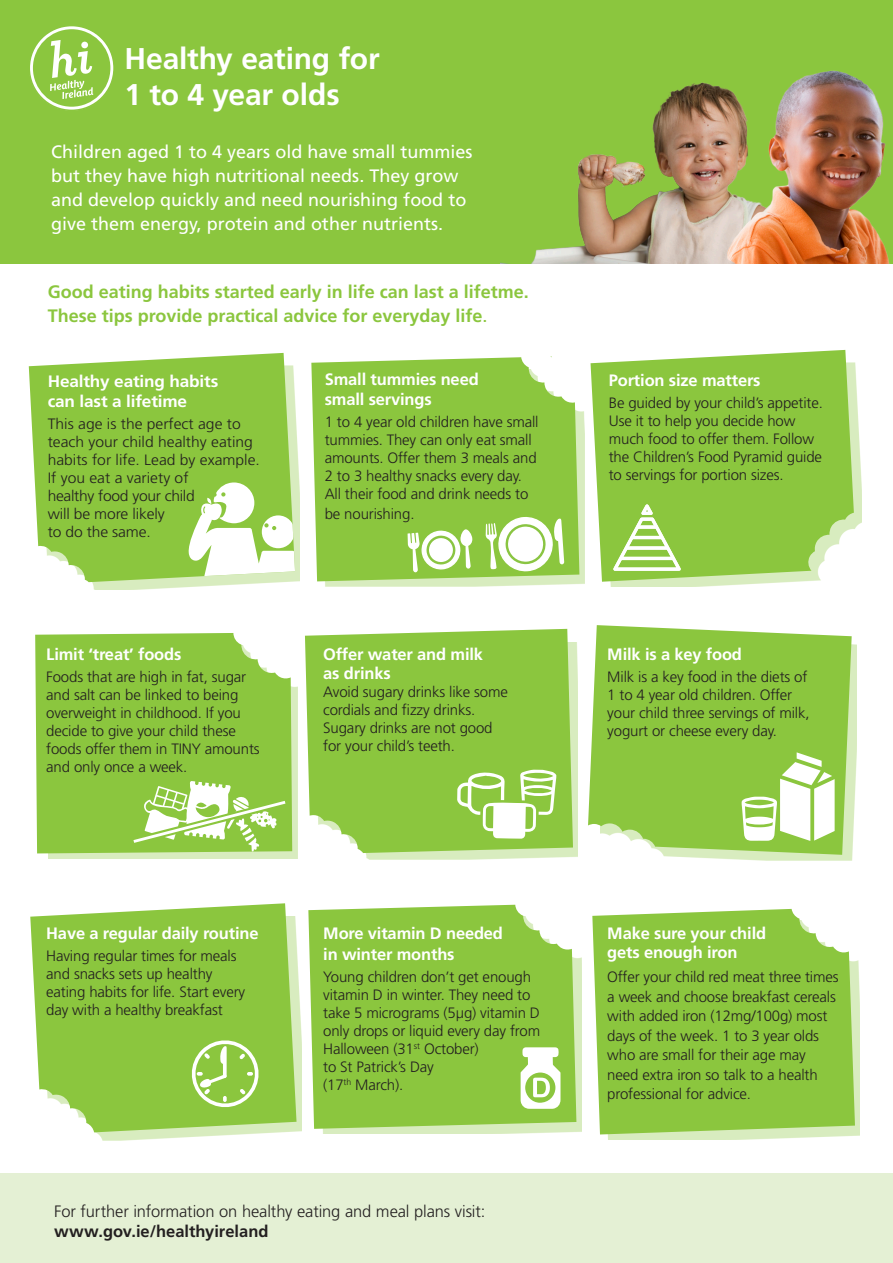
<style>
.page{position:relative;width:893px;height:1263px;background:#fff}
.page>*{position:absolute;margin:0;border:0;box-sizing:border-box;transform-origin:0 0}
.t1{font:700 30px "Frutiger LT Std";letter-spacing:-.005em;color:#fff}
.t2{font:18px/24px "Frutiger LT Std";color:#fff}
.t3{font:700 18px/24px "Frutiger LT Std";color:#8bc63e}
.key{font:700 16.5px/19.8px "Frutiger LT Std";letter-spacing:-.01em;color:#fff}
.Body{font:700 16.5px/21.6px "Frutiger LT Std";letter-spacing:-.01em;color:#fff}
.HEADING{font:300 16.5px "Frutiger LT Std";letter-spacing:-.005em;color:#231f20}
.key-2{font:700 16.5px/19.8px "Frutiger LT Std";letter-spacing:-.01em;color:#fff;scale:1.04 1}
.HEADING-2{font:700 16.5px "Frutiger LT Std";color:#231f20}
.Body-2{font:300 15px/18px "Frutiger LT Std";letter-spacing:-.01em;color:#231f20}
.Body-3{font:300 15px/18px "Frutiger LT Std";letter-spacing:-.01em;color:#231f20;scale:1.04 1}
.s1{font-weight:400}
</style>
<div class="page">
<div style="left:0;top:0;width:893px;height:264px;background:#8bc63e"></div>
<svg style="left:30px;top:26px;width:84px;height:84px"></svg>
<div style="left:0;top:1174px;width:893px;height:89px;background:#e4f0d4"></div>
<img style="left:501px;top:83px;width:198px;height:181px">
<img style="left:699px;top:70px;width:191px;height:194px">
<div style="left:42px;top:366px;width:258px;height:224px;background:#8bc63e;opacity:.33"></div>
<svg style="left:29px;top:353px;width:266px;height:229px;background:#96cb51"></svg>
<svg style="left:188px;top:482px;width:107px;height:96px"></svg>
<div style="left:43px;top:916px;width:259px;height:224px;background:#8bc63e;opacity:.33"></div>
<svg style="left:30px;top:903px;width:267px;height:229px;background:#97cc52"></svg>
<div style="left:600px;top:638px;width:257px;height:222px;background:#8bc63e;opacity:.33"></div>
<svg style="left:588px;top:625px;width:264px;height:230px;background:#96cb51"></svg>
<div style="left:603px;top:363px;width:259px;height:224px;background:#8bc63e;opacity:.33"></div>
<svg style="left:590px;top:350px;width:264px;height:232px;background:#98cc54"></svg>
<div style="left:605px;top:920px;width:255px;height:220px;background:#8bc63e;opacity:.33"></div>
<svg style="left:592px;top:908px;width:263px;height:226px;background:#94ca4d"></svg>
<div style="left:48px;top:645px;width:250px;height:214px;background:#8bc63e;opacity:.33"></div>
<div style="left:35px;top:633px;width:257px;height:220px;background:#8bc63e"></div>
<div style="left:324px;top:369px;width:261px;height:217px;background:#8bc63e;opacity:.33"></div>
<svg style="left:311px;top:356px;width:268px;height:225px;background:#94ca4d"></svg>
<div style="left:317px;top:916px;width:265px;height:218px;background:#8bc63e;opacity:.33"></div>
<svg style="left:308px;top:905px;width:268px;height:224px;background:#92c94b"></svg>
<div style="left:318px;top:642px;width:260px;height:217px;background:#8bc63e;opacity:.33"></div>
<svg style="left:305px;top:629px;width:268px;height:224px;background:#93ca4c"></svg>
<svg style="left:457px;top:770px;width:99px;height:69px"></svg>
<svg style="left:486px;top:515px;width:78px;height:58px"></svg>
<svg style="left:408px;top:529px;width:65px;height:43px"></svg>
<svg style="left:125px;top:781px;width:169px;height:71px"></svg>
<svg style="left:742px;top:752px;width:93px;height:89px"></svg>
<svg style="left:521px;top:1047px;width:39px;height:62px"></svg>
<svg style="left:191px;top:1040px;width:68px;height:67px"></svg>
<svg style="left:609px;top:501px;width:76px;height:71px"></svg>
<p class="t1" style="left:125px;top:41px;width:257px">Healthy eating for</p>
<p class="t1" style="left:125px;top:77px;width:217px">1 to 4 year olds</p>
<p class="t2" style="left:51px;top:140px;width:423px">Children aged 1 to 4 years old have small tummies but they have high nutritional needs. They grow and develop quickly and need nourishing food to give them energy, protein and other nutrients.</p>
<p class="t3" style="left:48px;top:280px;width:483px">Good eating habits started early in life can last a lifetme.<br>These tips provide practical advice for everyday life<span class="s1">.</span></p>
<p class="key-2" style="left:48px;top:372px;width:166px">Healthy eating habits can last a lifetime</p>
<p class="Body-3" style="left:48px;top:415px;width:205px">This age is the perfect age to teach your child healthy eating habits for life. Lead by example.<br>If you eat a variety of<br>healthy food your child<br>will be more likely<br>to do the same.</p>
<p class="key" style="left:46px;top:644px;width:137px">Limit ‘treat’ foods</p>
<p class="Body-2" style="left:46px;top:668px;width:215px">Foods that are high in fat, sugar and salt can be linked to being overweight in childhood. If you decide to give your child these foods offer them in TINY amounts and only once a week.</p>
<p class="key" style="left:46px;top:923px;width:214px">Have a regular daily routine</p>
<p class="Body-2" style="left:46px;top:947px;width:201px">Having regular times for meals and snacks sets up healthy eating habits for life. Start every day with a healthy breakfast</p>
<p class="key" style="left:325px;top:370px;width:155px">Small tummies need small servings</p>
<p class="Body-2" style="left:325px;top:413px;width:215px">1 to 4 year old children have small tummies. They can only eat small amounts. Offer them 3 meals and<br>2 to 3 healthy snacks every day.<br>All their food and drink needs to</p>
<p class="Body-2" style="left:325px;top:505px;width:91px">be nourishing.</p>
<p class="Body" style="left:323px;top:644px;width:161px;line-height:19.8px">Offer water and milk as drinks</p>
<p class="Body-2" style="left:323px;top:683px;width:186px">Avoid sugary drinks like some cordials and fizzy drinks.<br>Sugary drinks are not good for your child’s teeth.</p>
<p class="Body" style="left:323px;top:922px;width:181px">More vitamin D needed in winter months</p>
<p class="Body-2" style="left:323px;top:968px;width:218px">Young children don’t get enough vitamin D in winter. They need to take 5 micrograms (5μg) vitamin D only drops or liquid every day from<br>Halloween (31<sup>st</sup> October)<br>to St Patrick’s Day<br>(17<sup>th</sup> March).</p>
<p class="HEADING" style="left:54px;top:1202px;width:433px">For further information on healthy eating and meal plans visit:</p>
<p class="HEADING-2" style="left:54px;top:1221px;width:216px">www.gov.ie/healthyireland</p>
<p class="key" style="left:609px;top:370px;width:153px">Portion size matters</p>
<p class="Body-2" style="left:609px;top:394px;width:216px">Be guided by your child’s appetite.<br>Use it to help you decide how much food to offer them. Follow the Children’s Food Pyramid guide to servings for portion sizes.</p>
<p class="key" style="left:607px;top:644px;width:136px">Milk is a key food</p>
<p class="Body-2" style="left:607px;top:668px;width:204px">Milk is a key food in the diets of<br>1 to 4 year old children. Offer your child three servings of milk, yogurt or cheese every day.</p>
<p class="key" style="left:607px;top:923px;width:160px">Make sure your child gets enough iron</p>
<p class="Body-2" style="left:607px;top:967px;width:233px;line-height:19.5px">Offer your child red meat three times a week and choose breakfast cereals with added iron (12mg/100g) most days of the week. 1 to 3 year olds who are small for their age may need extra iron so talk to a health professional for advice.</p>
</div>
